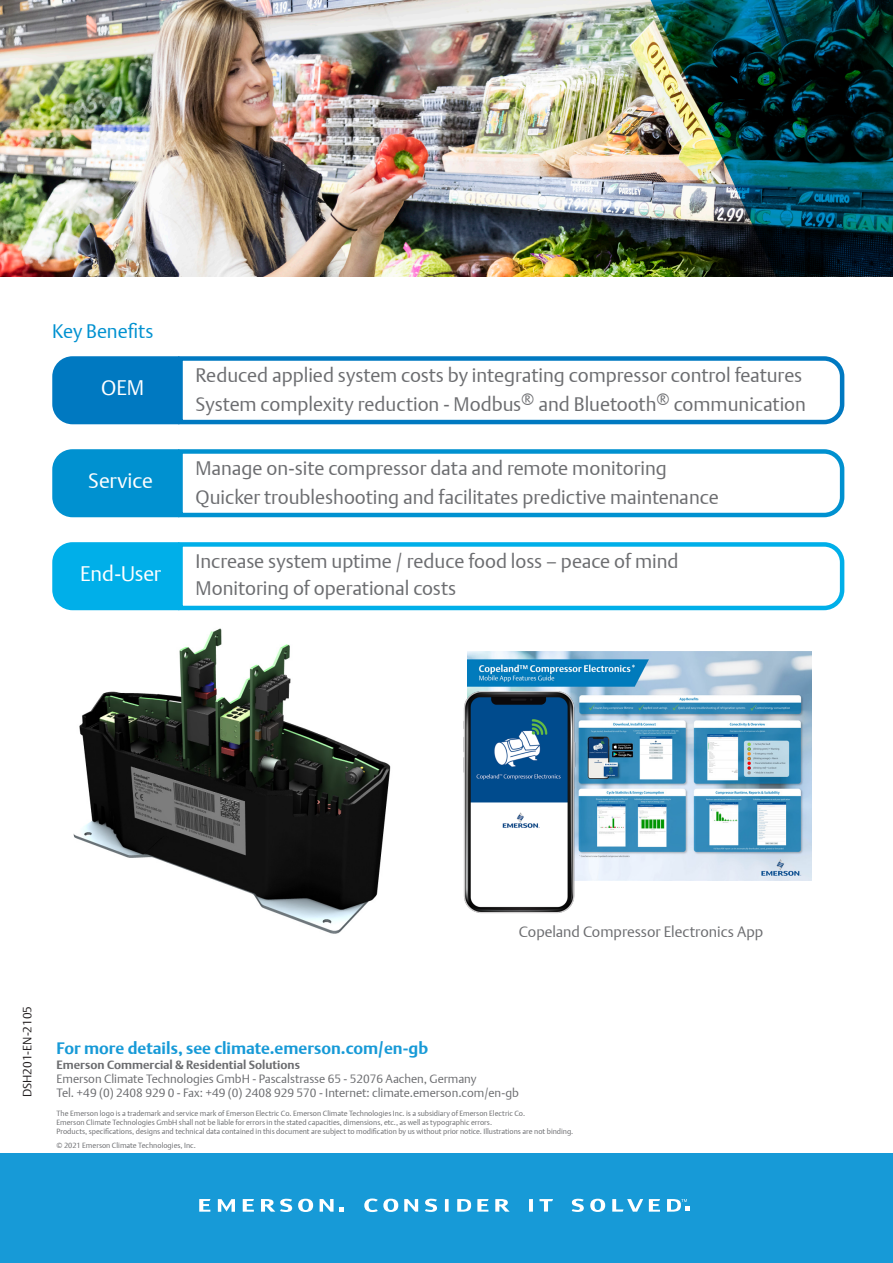
<style>
.page{position:relative;width:893px;height:1263px;background:#fff}
.page>*{position:absolute;margin:0;border:0;box-sizing:border-box;transform-origin:0 0}
.t1{font:21px "DTL Argo T Light";color:#fff}
.t2{font:19.5px "DTL Argo T Light";color:#6c6d70}
.t3{font:19.5px "DTL Argo T Light";color:#0091d0}
.t4{font:700 16.5px "DTL Argo T";color:#179ad7}
.t5{font:15px "DTL Argo T Light";color:#6c6d70}
.t6{font:12px "DTL Argo T Light";color:#6c6d70}
.t7{font:700 12px "DTL Argo T";color:#6c6d70}
.t8{font:12px "DTL Argo T Light";color:#231f20}
.t9{font:7.5px "DTL Argo T Light";color:#6c6d70}
</style>
<div class="page">
<img style="left:73px;top:628px;width:318px;height:306px">
<img style="left:468px;top:651px;width:343px;height:229px">
<img style="left:463px;top:673px;width:150px;height:241px">
<img style="left:0;top:0;width:651px;height:277px">
<div style="left:0;top:1153px;width:893px;height:110px;background:#179ad7"></div>
<svg style="left:298px;top:1199px;width:15px;height:13px"></svg>
<svg style="left:243px;top:1199px;width:11px;height:13px"></svg>
<svg style="left:199px;top:1199px;width:12px;height:13px"></svg>
<svg style="left:218px;top:1199px;width:17px;height:13px"></svg>
<svg style="left:261px;top:1199px;width:31px;height:13px"></svg>
<svg style="left:495px;top:1199px;width:15px;height:13px"></svg>
<svg style="left:590px;top:1199px;width:15px;height:13px"></svg>
<svg style="left:477px;top:1199px;width:12px;height:13px"></svg>
<svg style="left:649px;top:1199px;width:11px;height:13px"></svg>
<svg style="left:404px;top:1199px;width:14px;height:13px"></svg>
<svg style="left:425px;top:1199px;width:12px;height:13px"></svg>
<svg style="left:572px;top:1199px;width:12px;height:13px"></svg>
<svg style="left:445px;top:1199px;width:4px;height:13px"></svg>
<svg style="left:529px;top:1199px;width:4px;height:13px"></svg>
<svg style="left:539px;top:1199px;width:14px;height:12px"></svg>
<svg style="left:612px;top:1199px;width:31px;height:13px"></svg>
<svg style="left:457px;top:1199px;width:14px;height:13px"></svg>
<svg style="left:364px;top:1198px;width:34px;height:14px"></svg>
<svg style="left:320px;top:1199px;width:23px;height:13px"></svg>
<svg style="left:667px;top:1199px;width:22px;height:13px"></svg>
<svg style="left:182px;top:356px;width:663px;height:69px"></svg>
<div style="left:52px;top:356px;width:130px;height:69px;background:#0079c1"></div>
<svg style="left:182px;top:449px;width:663px;height:69px"></svg>
<div style="left:52px;top:449px;width:130px;height:69px;background:#0091d0"></div>
<svg style="left:182px;top:542px;width:663px;height:69px"></svg>
<div style="left:52px;top:542px;width:130px;height:69px;background:#00afe9"></div>
<img style="left:651px;top:0;width:242px;height:277px">
<p class="t3" style="left:52px;top:320px;width:103px">Key Benefits</p>
<p class="t1" style="left:101px;top:375px;width:45px">OEM</p>
<p class="t1" style="left:88px;top:468px;width:66px">Service</p>
<p class="t1" style="left:80px;top:561px;width:83px">End-User</p>
<p class="t2" style="left:196px;top:363px;width:608px">Reduced applied system costs by integrating compressor control features</p>
<p class="t2" style="left:196px;top:393px;width:612px">System complexity reduction - Modbus<sup>®</sup> and Bluetooth<sup>®</sup> communication</p>
<p class="t2" style="left:196px;top:456px;width:473px">Manage on-site compressor data and remote monitoring</p>
<p class="t2" style="left:196px;top:486px;width:525px">Quicker troubleshooting and facilitates predictive maintenance</p>
<p class="t2" style="left:196px;top:549px;width:485px">Increase system uptime / reduce food loss – peace of mind</p>
<p class="t2" style="left:196px;top:577px;width:262px">Monitoring of operational costs</p>
<p class="t5" style="left:519px;top:922px;width:246px">Copeland Compressor Electronics App</p>
<p class="t8" style="left:20px;top:1097px;width:93px;rotate:-90deg">DSH201-EN-2105</p>
<p class="t4" style="left:57px;top:1038px;width:373px">For more details, see climate.emerson.com/en-gb</p>
<p class="t7" style="left:57px;top:1057px;width:245px">Emerson Commercial &amp; Residential Solutions</p>
<p class="t6" style="left:57px;top:1071px;width:422px">Emerson Climate Technologies GmbH - Pascalstrasse 65 - 52076 Aachen, Germany</p>
<p class="t6" style="left:57px;top:1086px;width:464px">Tel. +49 (0) 2408 929 0 - Fax: +49 (0) 2408 929 570 - Internet: climate.emerson.com/en-gb</p>
<p class="t9" style="left:57px;top:1109px;width:470px">The Emerson logo is a trademark and service mark of Emerson Electric Co. Emerson Climate Technologies Inc. is a subsidiary of Emerson Electric Co.</p>
<p class="t9" style="left:57px;top:1118px;width:437px">Emerson Climate Technologies GmbH shall not be liable for errors in the stated capacities, dimensions, etc., as well as typographic errors.</p>
<p class="t9" style="left:57px;top:1127px;width:518px">Products, specifications, designs and technical data contained in this document are subject to modification by us without prior notice. Illustrations are not binding.</p>
<p class="t9" style="left:57px;top:1140px;width:141px">© 2021 Emerson Climate Technologies, Inc.</p>
</div>
